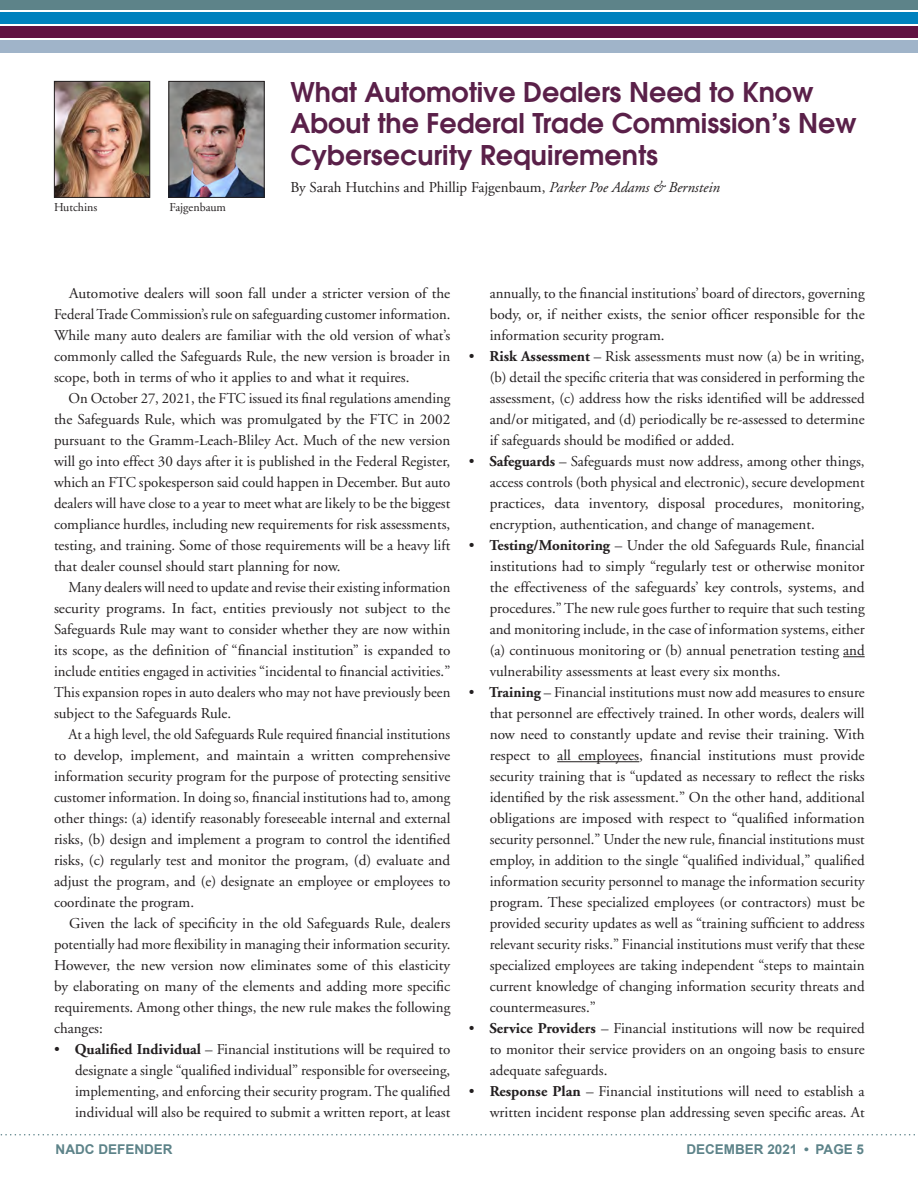
<style>
.page{position:relative;width:918px;height:1188px;background:#fff}
.page>*{position:absolute;margin:0;border:0;box-sizing:border-box;transform-origin:0 0}
.t1{font:600 27px/31.5px "Avant Garde";color:#5a2049}
.t2{font:15px/21px "Adobe Garamond";color:#231f20;text-align:justify}
.t3{font:700 13.5px "Arial";color:#5d8389}
.t4{font:12px "Adobe Garamond";color:#231f20}
.s1{font-style:italic}
.s2{font-weight:700}
</style>
<div class="page">
<svg style="left:0;top:1134px;width:915px;height:2px"></svg>
<div style="left:0;top:25px;width:918px;height:13px;background:#611242"></div>
<div style="left:0;top:11px;width:918px;height:14px;background:#0081be"></div>
<div style="left:0;top:0;width:918px;height:11px;background:#5d8389"></div>
<hr style="left:0;top:10px;width:918px;height:2px;background:#fff">
<hr style="left:0;top:24px;width:918px;height:1px;background:#fff">
<div style="left:0;top:39px;width:918px;height:14px;background:#a0b4c9"></div>
<svg style="left:843px;top:656px;width:22px;height:1px"></svg>
<hr style="left:557px;top:761px;width:82px;height:1px;background:#231f20">
<img style="left:56px;top:83px;width:92px;height:113px">
<div style="left:54px;top:81px;width:96px;height:117px;border:1px solid #231f20"></div>
<img style="left:170px;top:83px;width:93px;height:113px">
<div style="left:168px;top:81px;width:97px;height:117px;border:1px solid #231f20"></div>
<p class="t4" style="left:54px;top:201px;width:45px">Hutchins</p>
<p class="t4" style="left:170px;top:201px;width:58px">Fajgenbaum</p>
<h1 class="t1" style="left:291px;top:75px;width:568px">What Automotive Dealers Need to Know<br>About the Federal Trade Commission’s New<br>Cybersecurity Requirements</h1>
<p class="t2" style="left:291px;top:177px;width:431px">By Sarah Hutchins and Phillip Fajgenbaum, <span class="s1">Parker Poe Adams &amp; Bernstein</span></p>
<p class="t2" style="left:54px;top:283px;width:398px;text-indent:15px">Automotive dealers will soon fall under a stricter version of the Federal Trade Commission’s rule on safeguarding customer information.<br>While many auto dealers are familiar with the old version of what’s commonly called the Safeguards Rule, the new version is broader in scope, both in terms of who it applies to and what it requires.</p>
<p class="t2" style="left:54px;top:388px;width:398px;text-indent:15px">On October 27, 2021, the FTC issued its final regulations amending the Safeguards Rule, which was promulgated by the FTC in 2002 pursuant to the Gramm-Leach-Bliley Act. Much of the new version will go into effect 30 days after it is published in the Federal Register, which an FTC spokesperson said could happen in December. But auto dealers will have close to a year to meet what are likely to be the biggest compliance hurdles, including new requirements for risk assessments, testing, and training. Some of those requirements will be a heavy lift that dealer counsel should start planning for now.</p>
<p class="t2" style="left:54px;top:577px;width:398px;text-indent:15px">Many dealers will need to update and revise their existing information security programs. In fact, entities previously not subject to the Safeguards Rule may want to consider whether they are now within its scope, as the definition of “financial institution” is expanded to include entities engaged in activities “incidental to financial activities.” This expansion ropes in auto dealers who may not have previously been subject to the Safeguards Rule.</p>
<p class="t2" style="left:54px;top:724px;width:398px;text-indent:15px">At a high level, the old Safeguards Rule required financial institutions to develop, implement, and maintain a written comprehensive information security program for the purpose of protecting sensitive customer information. In doing so, financial institutions had to, among other things: (a) identify reasonably foreseeable internal and external risks, (b) design and implement a program to control the identified risks, (c) regularly test and monitor the program, (d) evaluate and adjust the program, and (e) designate an employee or employees to coordinate the program.</p>
<p class="t2" style="left:54px;top:913px;width:398px;text-indent:15px">Given the lack of specificity in the old Safeguards Rule, dealers potentially had more flexibility in managing their information security.<br>However, the new version now eliminates some of this elasticity by elaborating on many of the elements and adding more specific requirements. Among other things, the new rule makes the following changes:</p>
<p class="t2" style="left:75px;top:1039px;width:377px;text-indent:-21px">• <span class="s2">Qualified Individual</span> – Financial institutions will be required to designate a single “qualified individual” responsible for overseeing, implementing, and enforcing their security program. The qualified individual will also be required to submit a written report, at least</p>
<p class="t2" style="left:490px;top:283px;width:376px">annually, to the financial institutions’ board of directors, governing body, or, if neither exists, the senior officer responsible for the information security program.</p>
<p class="t2" style="left:490px;top:346px;width:376px;text-indent:-21px">• <span class="s2">Risk Assessment</span> – Risk assessments must now (a) be in writing, (b) detail the specific criteria that was considered in performing the assessment, (c) address how the risks identified will be addressed and/or mitigated, and (d) periodically be re-assessed to determine if safeguards should be modified or added.</p>
<p class="t2" style="left:490px;top:451px;width:377px;text-indent:-21px">• <span class="s2">Safeguards</span> – Safeguards must now address, among other things, access controls (both physical and electronic), secure development practices, data inventory, disposal procedures, monitoring, encryption, authentication, and change of management.</p>
<p class="t2" style="left:490px;top:535px;width:377px;text-indent:-21px">• <span class="s2">Testing/Monitoring</span> – Under the old Safeguards Rule, financial institutions had to simply “regularly test or otherwise monitor the effectiveness of the safeguards’ key controls, systems, and procedures.” The new rule goes further to require that such testing and monitoring include, in the case of information systems, either (a) continuous monitoring or (b) annual penetration testing and vulnerability assessments at least every six months.</p>
<p class="t2" style="left:490px;top:682px;width:377px;text-indent:-21px">• <span class="s2">Training</span> – Financial institutions must now add measures to ensure that personnel are effectively trained. In other words, dealers will now need to constantly update and revise their training. With respect to all employees, financial institutions must provide security training that is “updated as necessary to reflect the risks identified by the risk assessment.” On the other hand, additional obligations are imposed with respect to “qualified information security personnel.” Under the new rule, financial institutions must employ, in addition to the single “qualified individual,” qualified information security personnel to manage the information security program. These specialized employees (or contractors) must be provided security updates as well as “training sufficient to address relevant security risks.” Financial institutions must verify that these specialized employees are taking independent “steps to maintain current knowledge of changing information security threats and countermeasures.”</p>
<p class="t2" style="left:490px;top:1018px;width:377px;text-indent:-21px">• <span class="s2">Service Providers</span> – Financial institutions will now be required to monitor their service providers on an ongoing basis to ensure adequate safeguards.</p>
<p class="t2" style="left:469px;top:1081px;width:398px;text-align:right">• <span class="s2">Response Plan</span> – Financial institutions will need to establish a written incident response plan addressing seven specific areas. At</p>
<p class="t3" style="left:56px;top:1141px;width:118px">NADC DEFENDER</p>
<p class="t3" style="left:686px;top:1141px;width:179px">DECEMBER 2021 • PAGE 5</p>
</div>
